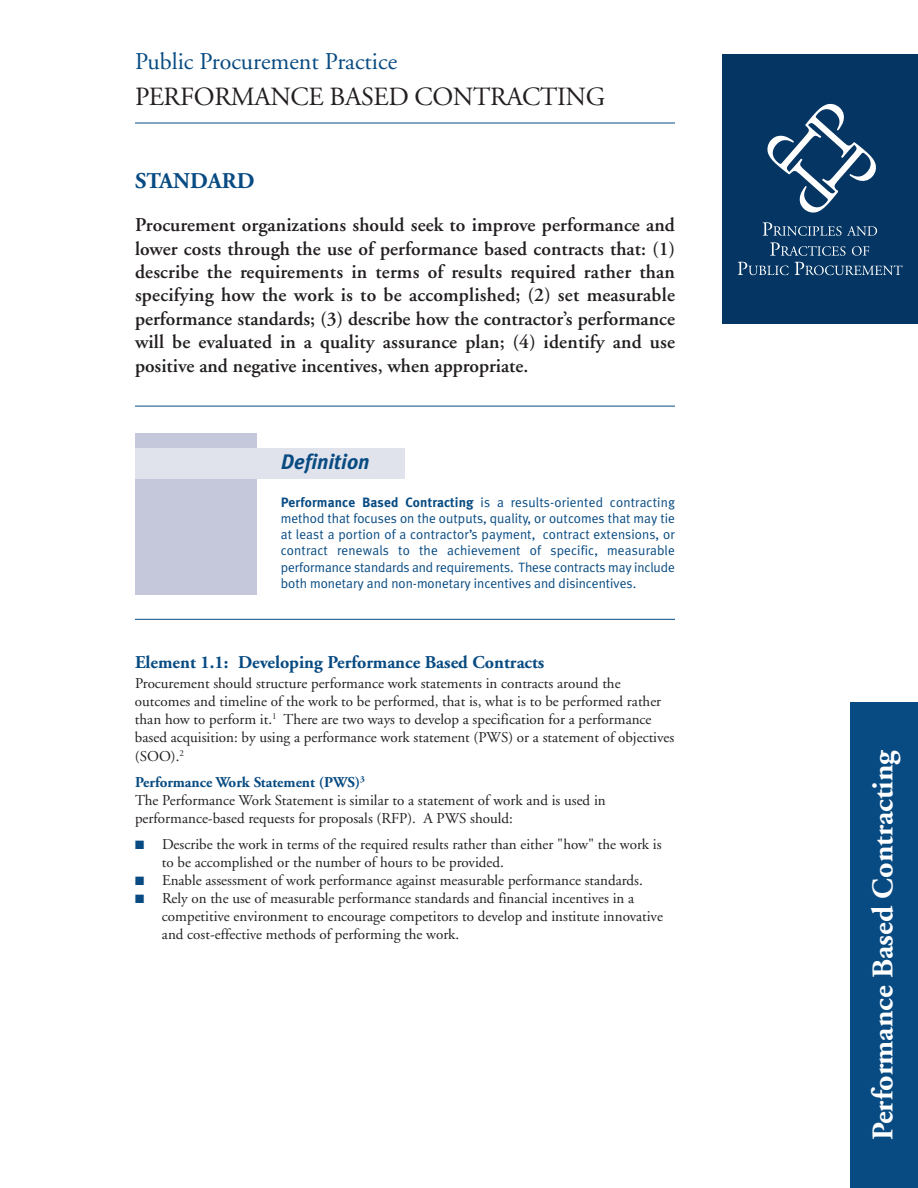
<style>
.page{position:relative;width:918px;height:1188px;background:#fff}
.page>*{position:absolute;margin:0;border:0;box-sizing:border-box;transform-origin:0 0}
.t1{font:700 30px "Adobe Garamond";color:#fff}
.t2{font:26.25px "Adobe Garamond";letter-spacing:-.015em;color:#231f20}
.t3{font:24px "Adobe Garamond";color:#084b82}
.t4{font:700 22.5px "Adobe Garamond";color:#084b82}
.t5{font:italic 700 21px "Meta Plus";color:#084b82}
.t6{font:600 19.5px/23.4px "Adobe Garamond";color:#231f20;text-align:justify}
.t7{font:700 18px "Adobe Garamond";color:#084b82}
.t8{font:15px/18px "Adobe Garamond";color:#231f20}
.t9{font:13.5px/16.4px "Meta Plus Normal";color:#084b82;text-align:justify}
.s1{font-family:"Meta Plus";font-weight:700}
.s2{font-weight:700;color:#084b82}
.s3{color:#084b82}
</style>
<div class="page">
<div style="left:850px;top:702px;width:68px;height:486px;background:#084b82"></div>
<div style="left:722px;top:54px;width:196px;height:270px;background:#053562"></div>
<svg style="left:767px;top:104px;width:109px;height:109px"></svg>
<svg style="left:763px;top:222px;width:114px;height:14px"></svg>
<svg style="left:770px;top:242px;width:75px;height:14px"></svg>
<svg style="left:852px;top:246px;width:17px;height:10px"></svg>
<svg style="left:738px;top:262px;width:51px;height:13px"></svg>
<svg style="left:795px;top:262px;width:108px;height:13px"></svg>
<div style="left:135px;top:434px;width:121px;height:161px;background:#c5c8db"></div>
<div style="left:135px;top:448px;width:270px;height:30px;background:#e0e2ec"></div>
<hr style="left:135px;top:406px;width:540px;height:1px;background:#084b82">
<hr style="left:135px;top:123px;width:540px;height:1px;background:#084b82">
<hr style="left:135px;top:619px;width:540px;height:1px;background:#084b82">
<h3 class="t3" style="left:135px;top:52px;width:264px">Public Procurement Practice</h3>
<h2 class="t2" style="left:135px;top:86px;width:472px">PERFORMANCE BASED CONTRACTING</h2>
<h3 class="t4" style="left:135px;top:172px;width:121px">STANDARD</h3>
<p class="t6" style="left:135px;top:215px;width:542px">Procurement organizations should seek to improve performance and lower costs through the use of performance based contracts that: (1) describe the requirements in terms of results required rather than specifying how the work is to be accomplished; (2) set measurable performance standards; (3) describe how the contractor’s performance will be evaluated in a quality assurance plan; (4) identify and use positive and negative incentives, when appropriate.</p>
<h3 class="t5" style="left:281px;top:450px;width:90px">Definition</h3>
<p class="t9" style="left:281px;top:494px;width:396px"><span class="s1">Performance Based Contracting</span> is a results-oriented contracting method that focuses on the outputs, quality, or outcomes that may tie at least a portion of a contractor’s payment, contract extensions, or contract renewals to the achievement of specific, measurable performance standards and requirements. These contracts may include both monetary and non-monetary incentives and disincentives.</p>
<p class="t7" style="left:135px;top:655px;width:411px">Element 1.1: Developing Performance Based Contracts</p>
<p class="t8" style="left:135px;top:675px;width:541px">Procurement should structure performance work statements in contracts around the outcomes and timeline of the work to be performed, that is, what is to be performed rather than how to perform it.<sup>1</sup> There are two ways to develop a specification for a performance based acquisition: by using a performance work statement (PWS) or a statement of objectives (SOO).<sup>2</sup></p>
<p class="t8" style="left:135px;top:774px;width:472px"><span class="s2">Performance Work Statement (PWS)</span><sup>3<br></sup>The Performance Work Statement is similar to a statement of work and is used in performance-based requests for proposals (RFP). A PWS should:</p>
<p class="t8" style="left:162px;top:836px;width:501px;text-indent:-27px"><span class="s3">■</span> Describe the work in terms of the required results rather than either "how" the work is to be accomplished or the number of hours to be provided.</p>
<p class="t8" style="left:135px;top:872px;width:509px"><span class="s3">■</span> Enable assessment of work performance against measurable performance standards.</p>
<p class="t8" style="left:162px;top:890px;width:502px;text-indent:-27px"><span class="s3">■</span> Rely on the use of measurable performance standards and financial incentives in a competitive environment to encourage competitors to develop and institute innovative and cost-effective methods of performing the work.</p>
<h1 class="t1" style="left:871px;top:1140px;width:392px;rotate:-90deg">Performance Based Contracting</h1>
</div>
